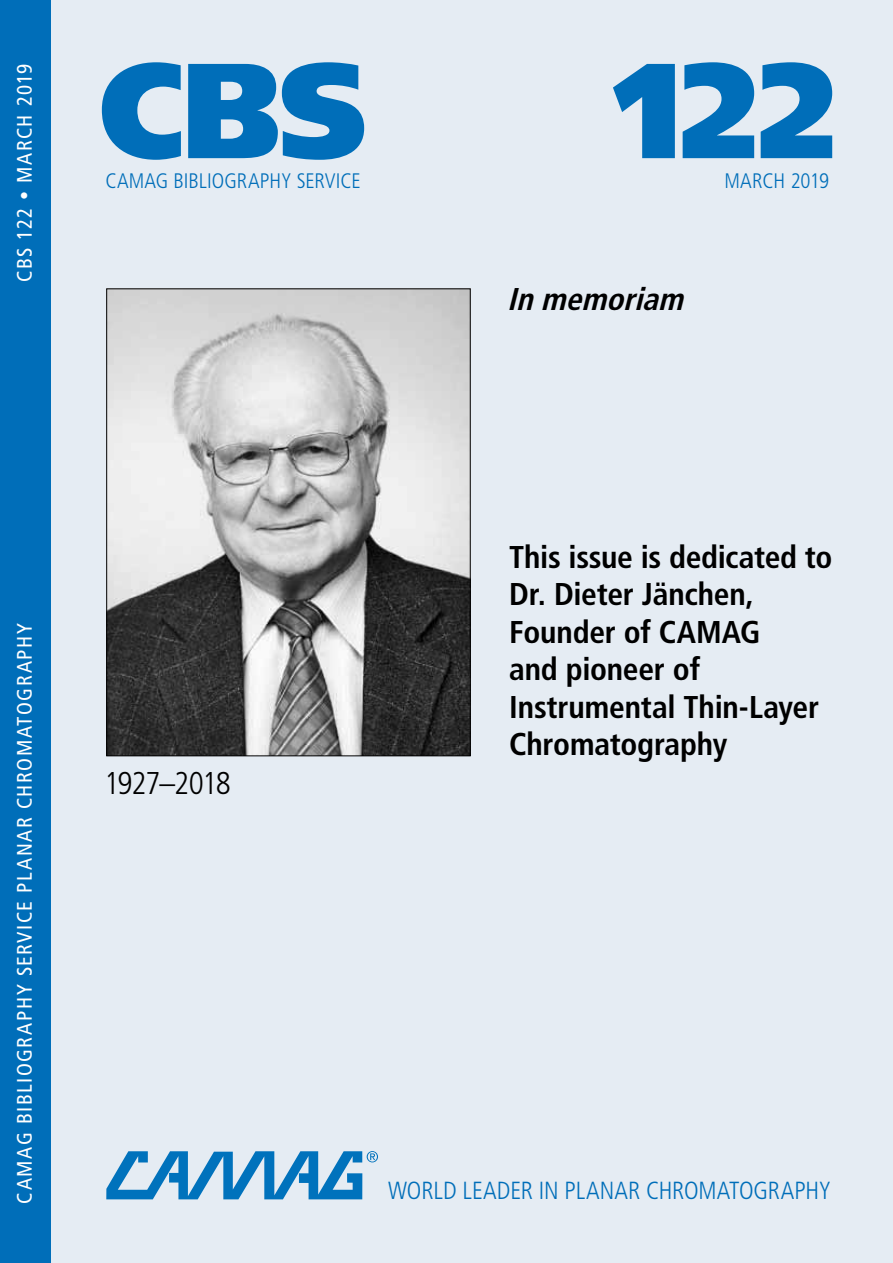
<style>
.page{position:relative;width:893px;height:1263px;background:#fff}
.page>*{position:absolute;margin:0;border:0;box-sizing:border-box;transform-origin:0 0}
.t1{font:900 135px "Frutiger";letter-spacing:-.015em;color:#006eb9;scale:.96 1}
.t2{font:700 condensed 31.5px/37.5px "Frutiger";letter-spacing:-.01em;color:#000}
.t3{font:italic 700 condensed 31.5px "Frutiger";color:#000}
.t4{font:300 condensed 31.5px "Frutiger";letter-spacing:-.045em;color:#000}
.t5{font:300 condensed 24.75px "Frutiger";letter-spacing:-.005em;color:#006eb9}
.t6{font:condensed 21px "Frutiger";letter-spacing:.07em;color:#fff}
.t7{font:300 condensed 21px "Frutiger";letter-spacing:-.005em;color:#006eb9}
.s1{font-size:18px}
</style>
<div class="page">
<div style="left:51px;top:0;width:842px;height:1263px;background:#e5ecf3"></div>
<div style="left:0;top:0;width:51px;height:1263px;background:#006eb9"></div>
<svg style="left:106px;top:1151px;width:272px;height:48px"></svg>
<img style="left:108px;top:290px;width:361px;height:464px">
<p class="t6" style="left:12px;top:282px;width:220px;rotate:-90deg">CBS 122 <span class="s1">•</span> MARCH 2019</p>
<h1 class="t1" style="left:99px;top:28px;width:281px">CBS</h1>
<p class="t7" style="left:105px;top:169px;width:257px">CAMAG BIBLIOGRAPHY SERVICE</p>
<h1 class="t1" style="left:615px;top:28px;width:231px">122</h1>
<p class="t7" style="left:724px;top:169px;width:106px">MARCH 2019</p>
<p class="t3" style="left:507px;top:280px;width:186px">Inmemoriam</p>
<p class="t6" style="left:12px;top:1203px;width:581px;rotate:-90deg">CAMAG BIBLIOGRAPHY SERVICE PLANAR CHROMATOGRAPHY</p>
<p class="t4" style="left:104px;top:765px;width:128px">1927–2018</p>
<p class="t2" style="left:509px;top:538px;width:325px">This issue is dedicated to<br>Dr. Dieter Jänchen,<br>Founder of CAMAG<br>and pioneer of<br>Instrumental Thin-Layer<br>Chromatography</p>
<p class="t5" style="left:388px;top:1176px;width:444px">WORLD LEADER IN PLANAR CHROMATOGRAPHY</p>
</div>
